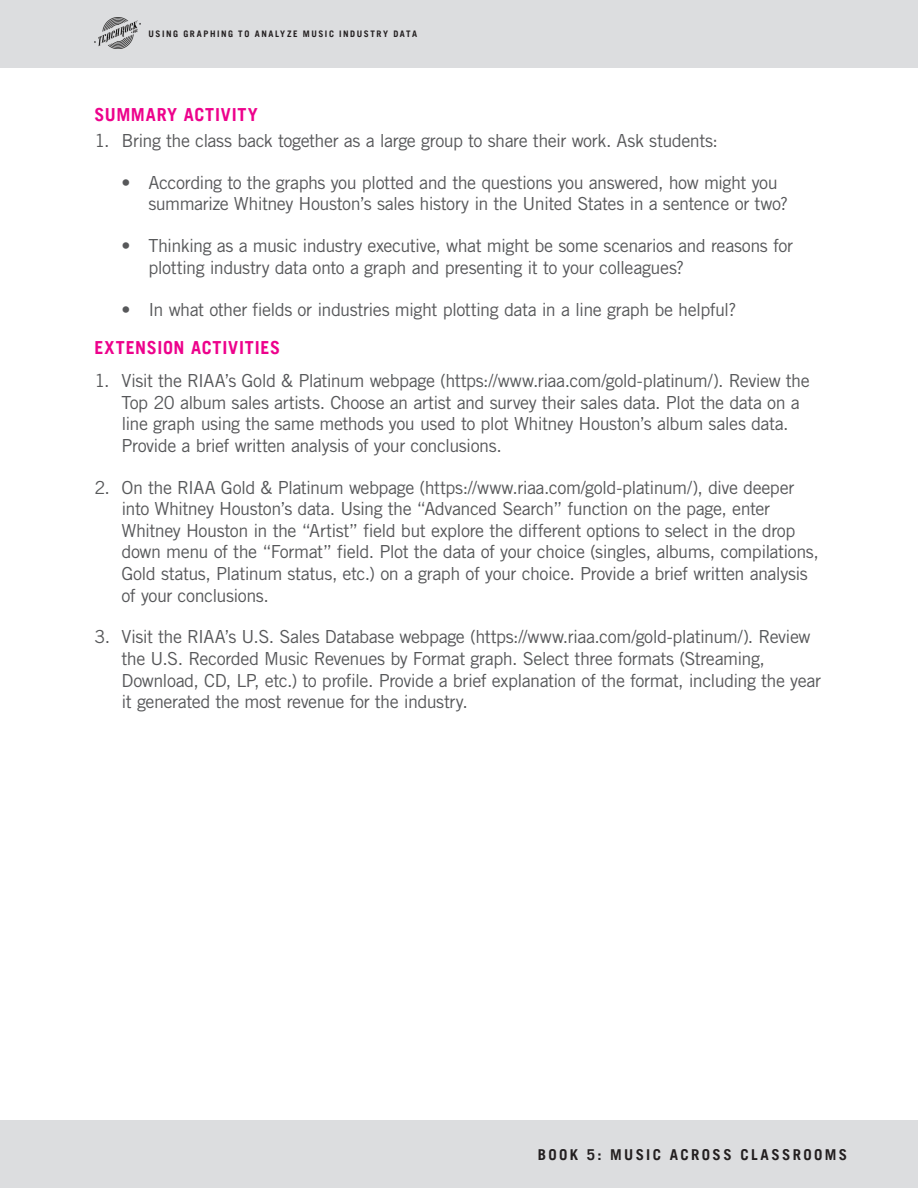
<style>
.page{position:relative;width:918px;height:1188px;background:#fff}
.page>*{position:absolute;margin:0;border:0;box-sizing:border-box;transform-origin:0 0}
.t1{font:18px/21.6px "Trade Gothic LT Std";letter-spacing:-.03em;color:#57585a}
.PINK_SECTION_HEADER{font:700 18px "Trade Gothic LT";letter-spacing:.045em;color:#ed028c}
.t2{font:700 15px "Trade Gothic LT";letter-spacing:.16em;color:#231f20}
.t3{font:700 9px "Trade Gothic LT";letter-spacing:.175em;color:#231f20}
</style>
<div class="page">
<div style="left:0;top:0;width:918px;height:68px;background:#dcdddf"></div>
<img style="left:94px;top:18px;width:46px;height:30px">
<div style="left:0;top:1120px;width:918px;height:68px;background:#dcdddf"></div>
<p class="t3" style="left:148px;top:28px;width:270px">USING GRAPHING TO ANALYZE MUSIC INDUSTRY DATA</p>
<p class="PINK_SECTION_HEADER" style="left:94px;top:104px;width:165px">SUMMARY ACTIVITY</p>
<p class="t1" style="left:94px;top:129px;width:625px">1. Bring the class back together as a large group to share their work. Ask students:</p>
<p class="t1" style="left:148px;top:171px;width:641px;text-indent:-27px">• According to the graphs you plotted and the questions you answered, how might you summarize Whitney Houston’s sales history in the United States in a sentence or two?</p>
<p class="t1" style="left:148px;top:235px;width:646px;text-indent:-27px">• Thinking as a music industry executive, what might be some scenarios and reasons for plotting industry data onto a graph and presenting it to your colleagues?</p>
<p class="t1" style="left:122px;top:298px;width:616px">• In what other fields or industries might plotting data in a line graph be helpful?</p>
<p class="PINK_SECTION_HEADER" style="left:94px;top:336px;width:187px">EXTENSION ACTIVITIES</p>
<p class="t1" style="left:122px;top:369px;width:690px;text-indent:-27px">1. Visit the RIAA’s Gold &amp; Platinum webpage (https://www.riaa.com/gold-platinum/). Review the Top 20 album sales artists. Choose an artist and survey their sales data. Plot the data on a line graph using the same methods you used to plot Whitney Houston’s album sales data.<br>Provide a brief written analysis of your conclusions.</p>
<p class="t1" style="left:122px;top:476px;width:699px;text-indent:-27px">2. On the RIAA Gold &amp; Platinum webpage (https://www.riaa.com/gold-platinum/), dive deeper into Whitney Houston’s data. Using the “Advanced Search” function on the page, enter Whitney Houston in the “Artist” field but explore the different options to select in the drop down menu of the “Format” field. Plot the data of your choice (singles, albums, compilations, Gold status, Platinum status, etc.) on a graph of your choice. Provide a brief written analysis of your conclusions.</p>
<p class="t1" style="left:122px;top:626px;width:701px;text-indent:-27px">3. Visit the RIAA’s U.S. Sales Database webpage (https://www.riaa.com/gold-platinum/). Review the U.S. Recorded Music Revenues by Format graph. Select three formats (Streaming, Download, CD, LP, etc.) to profile. Provide a brief explanation of the format, including the year it generated the most revenue for the industry.</p>
<p class="t2" style="left:538px;top:1145px;width:311px">BOOK 5: MUSIC ACROSS CLASSROOMS</p>
</div>
